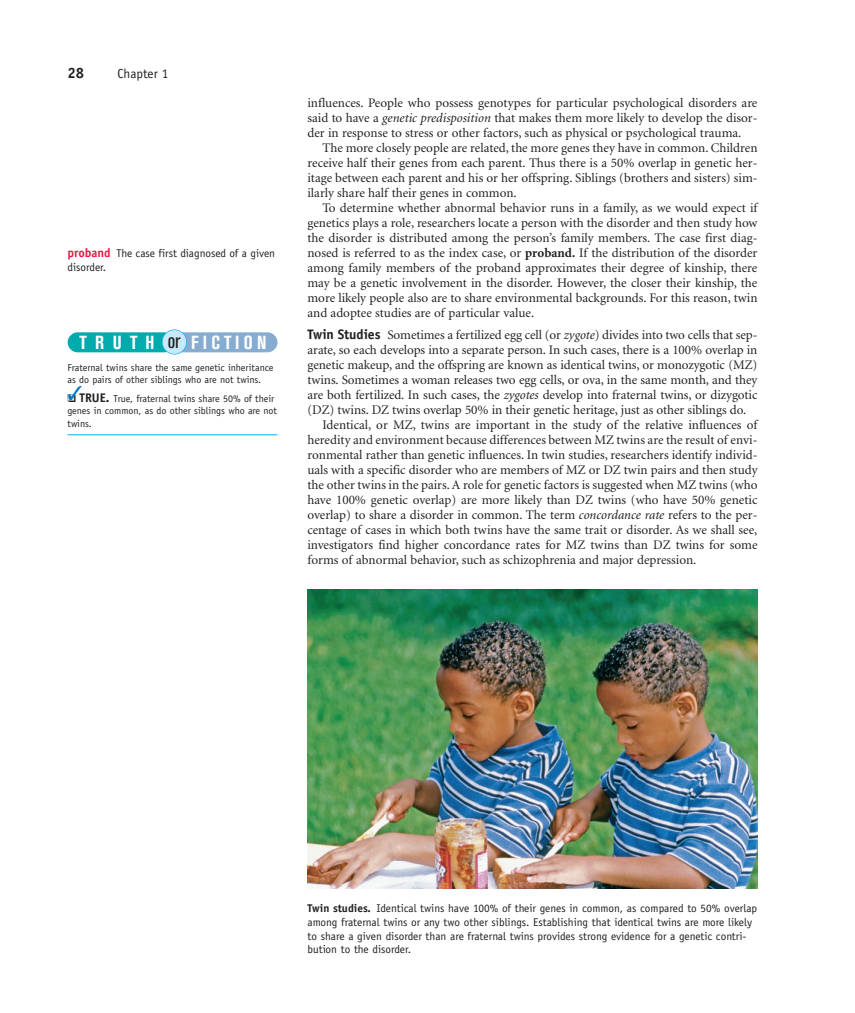
<style>
.page{position:relative;width:855px;height:1013px;background:#fff}
.page>*{position:absolute;margin:0;border:0;box-sizing:border-box;transform-origin:0 0}
.t1{font:700 condensed 18.75px "Akzidenz Grotesk BE";letter-spacing:.23em;color:#fff}
.t2{font:700 15px "Officina Sans";color:#231f20}
.t3{font:13.12px/15px "Minion";color:#231f20;text-align:justify}
.t4{font:13.12px "Officina Sans";color:#231f20}
.t5{font:11.25px/13.8px "Officina Sans";color:#231f20}
.t6{font:10px/12.5px "Officina Sans";color:#231f20}
.s1{font-weight:700;font-size:12.5px;color:#ed1845}
.s2{font-weight:400;font-size:21.25px;color:#231f20}
.s3{font-weight:700;font-size:12.5px}
.s4{font-style:italic}
.s5{font-weight:700}
.s6{font-family:"Officina Sans";font-weight:700;font-size:13.75px}
</style>
<div class="page">
<img style="left:67px;top:329px;width:691px;height:560px">
<svg style="left:68px;top:386px;width:14px;height:14px"></svg>
<p class="t2" style="left:68px;top:67px;width:18px">28</p>
<p class="t4" style="left:118px;top:69px;width:52px">Chapter 1</p>
<p class="t5" style="left:68px;top:247px;width:209px"><span class="s1">proband</span> The case first diagnosed of a given disorder.</p>
<h1 class="t1" style="left:80px;top:336px;width:189px">T R U T H <span class="s2">or</span> FICTION</h1>
<p class="t6" style="left:68px;top:362px;width:208px">Fraternal twins share the same genetic inheritance as do pairs of other siblings who are not twins.</p>
<p class="t6" style="left:68px;top:393px;width:211px">❑ <span class="s3">TRUE.</span> True, fraternal twins share 50% of their genes in common, as do other siblings who are not twins.</p>
<p class="t3" style="left:308px;top:96px;width:452px">influences. People who possess genotypes for particular psychological disorders are said to have a <span class="s4">genetic predisposition</span> that makes them more likely to develop the disor&shy;der in response to stress or other factors, such as physical or psychological trauma.</p>
<p class="t3" style="left:308px;top:141px;width:452px;text-indent:15px">The more closely people are related, the more genes they have in common. Children receive half their genes from each parent. Thus there is a 50% overlap in genetic her&shy;itage between each parent and his or her offspring. Siblings (brothers and sisters) sim&shy;ilarly share half their genes in common.</p>
<p class="t3" style="left:308px;top:201px;width:452px;text-indent:15px">To determine whether abnormal behavior runs in a family, as we would expect if genetics plays a role, researchers locate a person with the disorder and then study how the disorder is distributed among the person’s family members. The case first diag&shy;nosed is referred to as the index case, or <span class="s5">proband.</span> If the distribution of the disorder among family members of the proband approximates their degree of kinship, there may be a genetic involvement in the disorder. However, the closer their kinship, the more likely people also are to share environmental backgrounds. For this reason, twin and adoptee studies are of particular value.</p>
<p class="t3" style="left:308px;top:328px;width:451px"><span class="s6">Twin Studies</span> Sometimes a fertilized egg cell (or <span class="s4">zygote</span>) divides into two cells that sep-</p>
<p class="t3" style="left:308px;top:343px;width:451px">arate, so each develops into a separate person. In such cases, there is a 100% overlap in</p>
<p class="t3" style="left:308px;top:358px;width:452px">genetic makeup, and the offspring are known as identical twins, or monozygotic (MZ)</p>
<p class="t3" style="left:308px;top:373px;width:451px">twins. Sometimes a woman releases two egg cells, or ova, in the same month, and they</p>
<p class="t3" style="left:308px;top:388px;width:452px">are both fertilized. In such cases, the <span class="s4">zygotes</span> develop into fraternal twins, or dizygotic</p>
<p class="t3" style="left:308px;top:403px;width:440px">(DZ) twins. DZ twins overlap 50% in their genetic heritage, just as other siblings do.</p>
<p class="t3" style="left:323px;top:418px;width:436px">Identical, or MZ, twins are important in the study of the relative influences of</p>
<p class="t3" style="left:308px;top:433px;width:451px">heredity and environment because differences between MZ twins are the result of envi-</p>
<p class="t3" style="left:308px;top:448px;width:452px">ronmental rather than genetic influences. In twin studies, researchers identify individ-</p>
<p class="t3" style="left:308px;top:463px;width:452px">uals with a specific disorder who are members of MZ or DZ twin pairs and then study</p>
<p class="t3" style="left:308px;top:478px;width:452px">the other twins in the pairs. A role for genetic factors is suggested when MZ twins (who</p>
<p class="t3" style="left:308px;top:493px;width:452px">have 100% genetic overlap) are more likely than DZ twins (who have 50% genetic</p>
<p class="t3" style="left:308px;top:508px;width:452px">overlap) to share a disorder in common. The term <span class="s4">concordance rate</span> refers to the per-</p>
<p class="t3" style="left:308px;top:523px;width:451px">centage of cases in which both twins have the same trait or disorder. As we shall see,</p>
<p class="t3" style="left:308px;top:538px;width:452px">investigators find higher concordance rates for MZ twins than DZ twins for some</p>
<p class="t3" style="left:308px;top:553px;width:390px">forms of abnormal behavior, such as schizophrenia and major depression.</p>
<p class="t5" style="left:308px;top:902px;width:451px"><span class="s5">Twin studies.</span> Identical twins have 100% of their genes in common, as compared to 50% overlap among fraternal twins or any two other siblings. Establishing that identical twins are more likely to share a given disorder than are fraternal twins provides strong evidence for a genetic contri&shy;bution to the disorder.</p>
</div>
